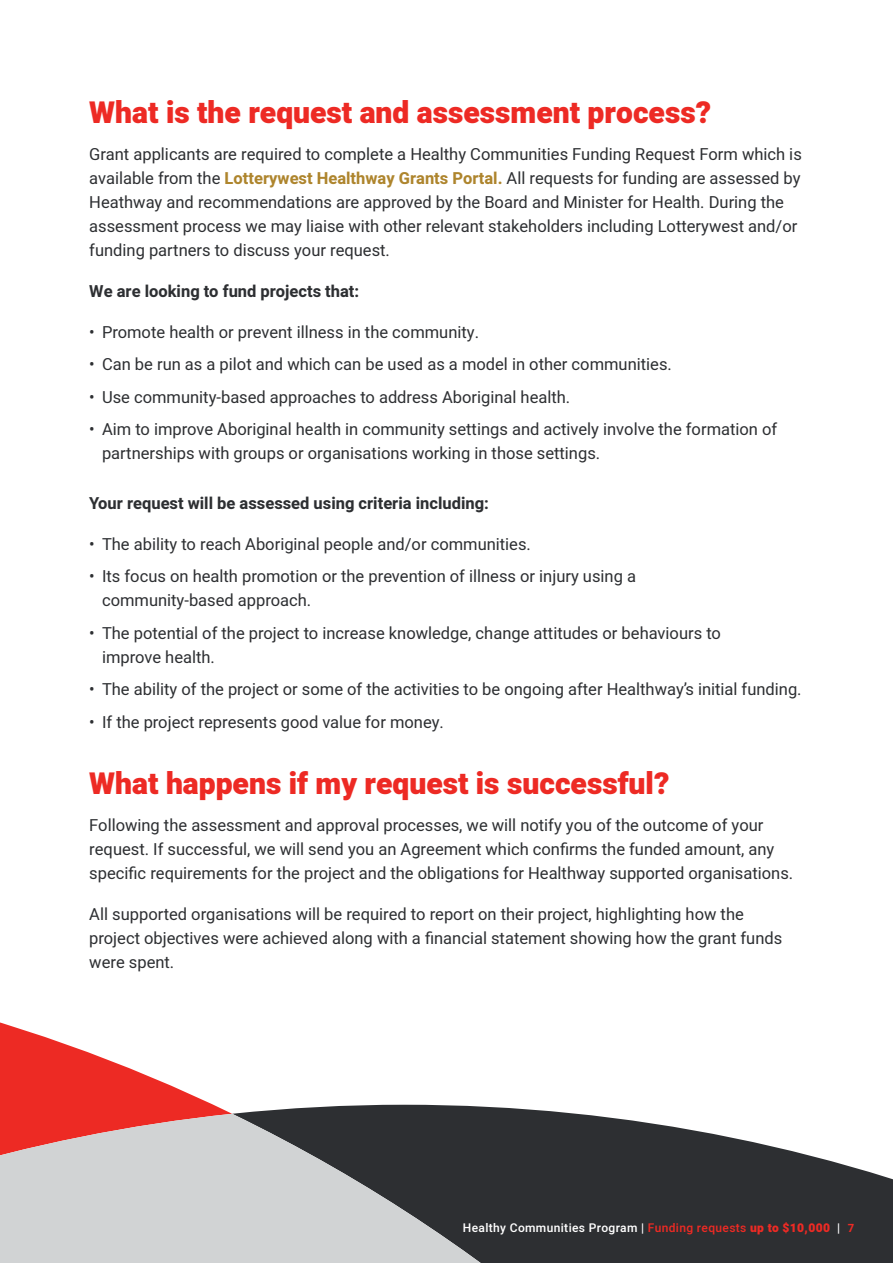
<style>
.page{position:relative;width:893px;height:1263px;background:#fff}
.page>*{position:absolute;margin:0;border:0;box-sizing:border-box;transform-origin:0 0}
.t1{font:900 30px "Heebo";color:#ed2a24}
.t2{font:16.5px/24px "Heebo";color:#2d2f32}
.t3{font:700 16.5px "Heebo";color:#2d2f32}
.t4{font:500 12px "Heebo";letter-spacing:.03em;color:#fff}
.s1{font-weight:700;color:#ae852d}
.s2{color:#ed2a24}
.s3{font-weight:900;color:#ed2a24}
.s4{font-weight:700;font-size:11.25px;color:#ed2a24}
</style>
<div class="page">
<svg style="left:0;top:1022px;width:214px;height:83px;fill:#ed2a24"></svg>
<svg style="left:0;top:1105px;width:578px;height:9px"></svg>
<svg style="left:0;top:1114px;width:893px;height:149px;background:#7e7a7c"></svg>
<h1 class="t1" style="left:89px;top:91px;width:623px">What is the request and assessment process?</h1>
<p class="t2" style="left:89px;top:142px;width:714px">Grant applicants are required to complete a Healthy Communities Funding Request Form which is available from the <span class="s1">Lotterywest Healthway Grants Portal.</span> All requests for funding are assessed by Heathway and recommendations are approved by the Board and Minister for Health. During the assessment process we may liaise with other relevant stakeholders including Lotterywest and/or funding partners to discuss your request.</p>
<p class="t3" style="left:89px;top:279px;width:271px">We are looking to fund projects that:</p>
<p class="t2" style="left:89px;top:320px;width:391px">• Promote health or prevent illness in the community.</p>
<p class="t2" style="left:89px;top:352px;width:584px">• Can be run as a pilot and which can be used as a model in other communities.</p>
<p class="t2" style="left:89px;top:385px;width:482px">• Use community-based approaches to address Aboriginal health.</p>
<p class="t2" style="left:102px;top:417px;width:677px;text-indent:-13px">• Aim to improve Aboriginal health in community settings and actively involve the formation of partnerships with groups or organisations working in those settings.</p>
<p class="t3" style="left:89px;top:491px;width:401px">Your request will be assessed using criteria including:</p>
<p class="t2" style="left:89px;top:532px;width:443px">• The ability to reach Aboriginal people and/or communities.</p>
<p class="t2" style="left:102px;top:564px;width:535px;text-indent:-13px">• Its focus on health promotion or the prevention of illness or injury using a community-based approach.</p>
<p class="t2" style="left:102px;top:621px;width:620px;text-indent:-13px">• The potential of the project to increase knowledge, change attitudes or behaviours to improve health.</p>
<p class="t2" style="left:89px;top:677px;width:714px">• The ability of the project or some of the activities to be ongoing after Healthway’s initial funding.</p>
<p class="t2" style="left:89px;top:710px;width:356px">• If the project represents good value for money.</p>
<h1 class="t1" style="left:89px;top:763px;width:582px">What happens if my request is successful?</h1>
<p class="t2" style="left:89px;top:813px;width:705px">Following the assessment and approval processes, we will notify you of the outcome of your request. If successful, we will send you an Agreement which confirms the funded amount, any specific requirements for the project and the obligations for Healthway supported organisations.</p>
<p class="t2" style="left:89px;top:902px;width:694px">All supported organisations will be required to report on their project, highlighting how the project objectives were achieved along with a financial statement showing how the grant funds were spent.</p>
<p class="t4" style="left:463px;top:1219px;width:393px">Healthy Communities Program | <span class="s2">Funding requests</span> <span class="s3">up to $10,000</span> | <span class="s4">7</span></p>
</div>
